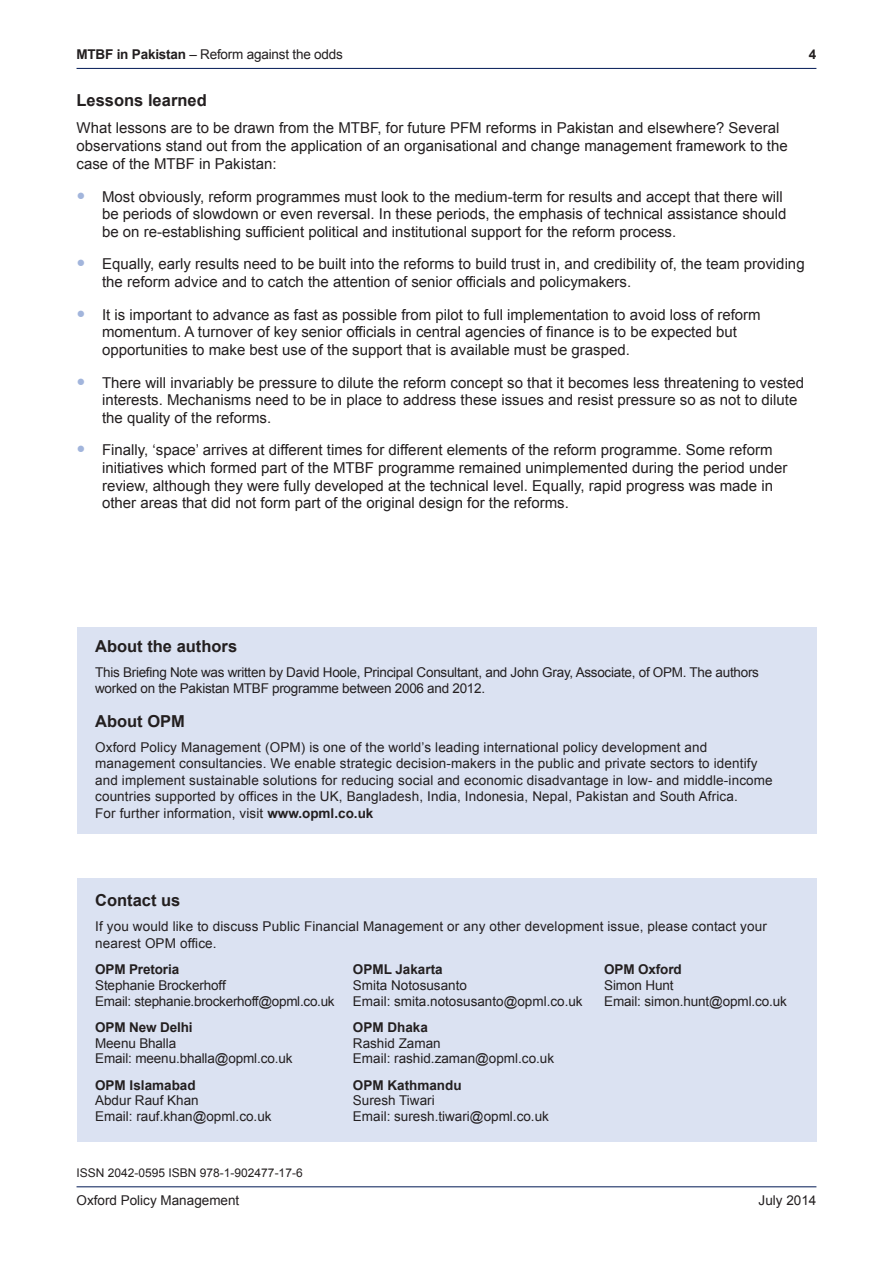
<style>
.page{position:relative;width:893px;height:1263px;background:#fff}
.page>*{position:absolute;margin:0;border:0;box-sizing:border-box;transform-origin:0 0}
.t1{font:700 16.5px "Arial";color:#231f20}
.t2{font:15px/17.7px "Arial";color:#231f20}
.t3{font:13.5px/16.5px "Arial";letter-spacing:.01em;color:#231f20}
.t4{font:13.5px/16.5px "Arial";letter-spacing:-.02em;color:#231f20}
.t5{font:13.5px/15.8px "Arial";letter-spacing:-.01em;color:#231f20}
.t6{font:700 13.5px "Arial";color:#231f20}
.t7{font:13.5px "Arial";letter-spacing:-.015em;color:#231f20}
.t8{font:12px "Arial";color:#231f20}
.s1{font-weight:700}
.s2{font-size:25.5px;color:#a2b5dc}
</style>
<div class="page">
<hr style="left:77px;top:1186px;width:739px;height:1px;background:#001954">
<hr style="left:77px;top:68px;width:739px;height:1px;background:#001954">
<div style="left:77px;top:627px;width:739px;height:207px;background:#dbe2f2"></div>
<div style="left:77px;top:878px;width:739px;height:264px;background:#dbe2f2"></div>
<p class="t7" style="left:77px;top:46px;width:268px"><span class="s1">MTBF in Pakistan</span> – Reform against the odds</p>
<p class="t6" style="left:809px;top:46px;width:9px">4</p>
<p class="t1" style="left:77px;top:91px;width:132px">Lessons learned</p>
<p class="t2" style="left:77px;top:119px;width:713px">What lessons are to be drawn from the MTBF, for future PFM reforms in Pakistan and elsewhere? Several observations stand out from the application of an organisational and change management framework to the case of the MTBF in Pakistan:</p>
<p class="t2" style="left:102px;top:187px;width:686px;text-indent:-26px"><span class="s2">•</span> Most obviously, reform programmes must look to the medium-term for results and accept that there will be periods of slowdown or even reversal. In these periods, the emphasis of technical assistance should be on re-establishing sufficient political and institutional support for the reform process.</p>
<p class="t2" style="left:102px;top:255px;width:704px;text-indent:-26px"><span class="s2">•</span> Equally, early results need to be built into the reforms to build trust in, and credibility of, the team providing the reform advice and to catch the attention of senior officials and policymakers.</p>
<p class="t2" style="left:102px;top:306px;width:660px;text-indent:-26px"><span class="s2">•</span> It is important to advance as fast as possible from pilot to full implementation to avoid loss of reform momentum. A turnover of key senior officials in central agencies of finance is to be expected but opportunities to make best use of the support that is available must be grasped.</p>
<p class="t2" style="left:102px;top:373px;width:703px;text-indent:-26px"><span class="s2">•</span> There will invariably be pressure to dilute the reform concept so that it becomes less threatening to vested interests. Mechanisms need to be in place to address these issues and resist pressure so as not to dilute the quality of the reforms.</p>
<p class="t2" style="left:102px;top:441px;width:687px;text-indent:-26px"><span class="s2">•</span> Finally, ‘space’ arrives at different times for different elements of the reform programme. Some reform initiatives which formed part of the MTBF programme remained unimplemented during the period under review, although they were fully developed at the technical level. Equally, rapid progress was made in other areas that did not form part of the original design for the reforms.</p>
<p class="t1" style="left:95px;top:637px;width:144px">About the authors</p>
<p class="t4" style="left:95px;top:664px;width:665px">This Briefing Note was written by David Hoole, Principal Consultant, and John Gray, Associate, of OPM. The authors worked on the Pakistan MTBF programme between 2006 and 2012.</p>
<p class="t1" style="left:95px;top:711px;width:91px">About OPM</p>
<p class="t3" style="left:95px;top:739px;width:679px">Oxford Policy Management (OPM) is one of the world’s leading international policy development and management consultancies. We enable strategic decision-makers in the public and private sectors to identify and implement sustainable solutions for reducing social and economic disadvantage in low- and middle-income countries supported by offices in the UK, Bangladesh, India, Indonesia, Nepal, Pakistan and South Africa.<br>For further information, visit <span class="s1">www.opml.co.uk</span></p>
<p class="t1" style="left:95px;top:891px;width:87px">Contact us</p>
<p class="t3" style="left:95px;top:918px;width:673px">If you would like to discuss Public Financial Management or any other development issue, please contact your nearest OPM office.</p>
<p class="t6" style="left:95px;top:962px;width:86px">OPM Pretoria</p>
<p class="t4" style="left:95px;top:977px;width:241px;line-height:15.8px">Stephanie Brockerhoff<br>Email: stephanie.brockerhoff@opml.co.uk</p>
<p class="t6" style="left:95px;top:1019px;width:99px">OPM New Delhi</p>
<p class="t5" style="left:95px;top:1035px;width:199px">Meenu Bhalla<br>Email: meenu.bhalla@opml.co.uk</p>
<p class="t6" style="left:95px;top:1077px;width:102px">OPM Islamabad</p>
<p class="t3" style="left:95px;top:1093px;width:178px;line-height:15.8px">Abdur Rauf Khan<br>Email: rauf.khan@opml.co.uk</p>
<p class="t6" style="left:353px;top:962px;width:91px">OPML Jakarta</p>
<p class="t3" style="left:353px;top:977px;width:231px;line-height:15.8px">Smita Notosusanto<br>Email: smita.notosusanto@opml.co.uk</p>
<p class="t6" style="left:353px;top:1019px;width:77px">OPM Dhaka</p>
<p class="t3" style="left:353px;top:1035px;width:203px;line-height:15.8px">Rashid Zaman<br>Email: rashid.zaman@opml.co.uk</p>
<p class="t6" style="left:353px;top:1077px;width:110px">OPM Kathmandu</p>
<p class="t3" style="left:353px;top:1093px;width:197px;line-height:15.8px">Suresh Tiwari<br>Email: suresh.tiwari@opml.co.uk</p>
<p class="t6" style="left:604px;top:962px;width:79px">OPM Oxford</p>
<p class="t5" style="left:604px;top:977px;width:184px">Simon Hunt<br>Email: simon.hunt@opml.co.uk</p>
<p class="t8" style="left:77px;top:1166px;width:228px">ISSN 2042-0595 ISBN 978-1-902477-17-6</p>
<p class="t3" style="left:77px;top:1192px;width:164px">Oxford Policy Management</p>
<p class="t3" style="left:759px;top:1192px;width:59px">July 2014</p>
</div>
